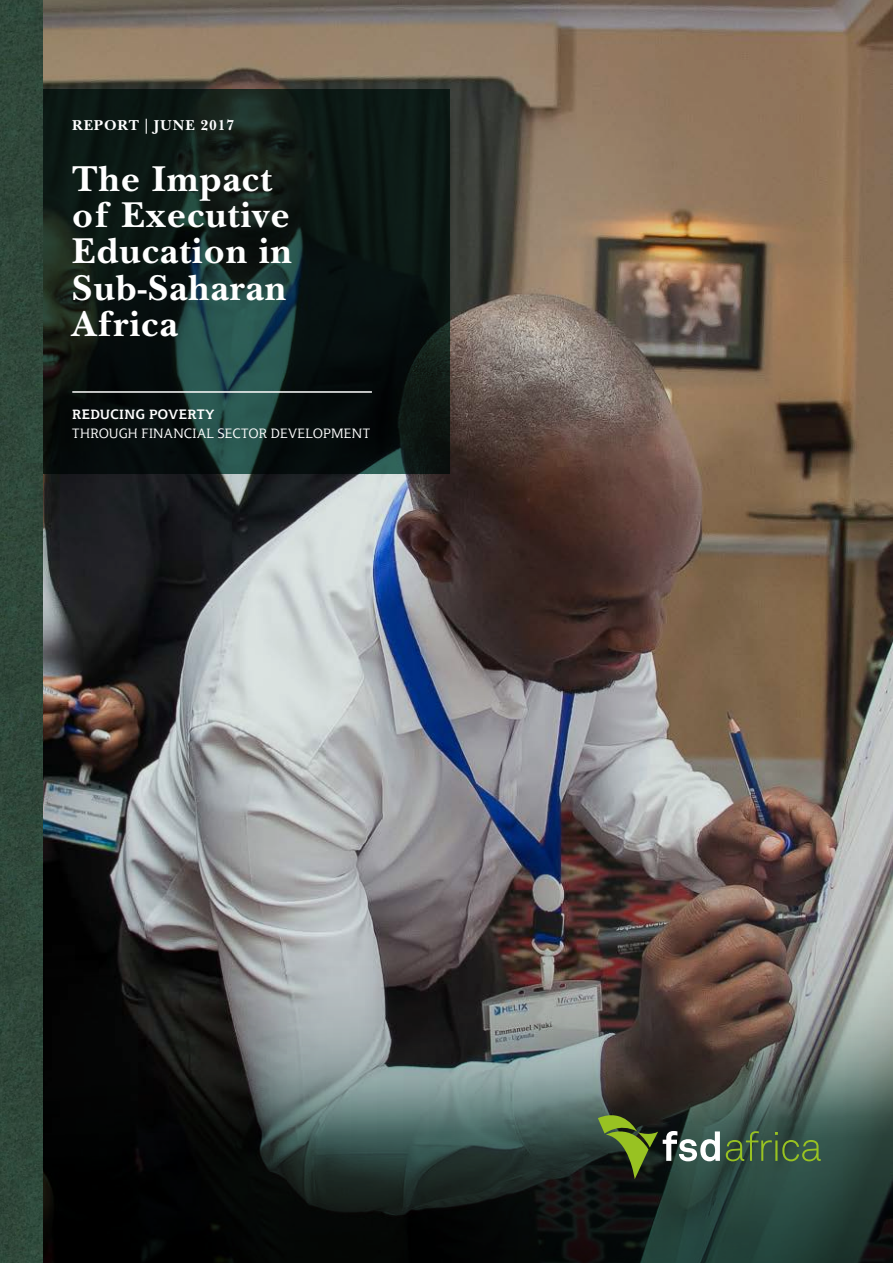
<style>
.page{position:relative;width:893px;height:1263px;background:#fff}
.page>*{position:absolute;margin:0;border:0;box-sizing:border-box;transform-origin:0 0}
.t1{font:700 37.5px/36.3px "New Baskerville Std";letter-spacing:.03em;color:#fff}
.t2{font:700 15px "New Baskerville Std";letter-spacing:.06em;color:#fff}
.t3{font:13.35px "Plume";letter-spacing:.02em;color:#fff}
.t4{font:700 13.35px "Plume";letter-spacing:.025em;color:#fff}
</style>
<div class="page">
<img style="left:43px;top:0;width:850px;height:885px">
<svg style="left:43px;top:885px;width:850px;height:21px;background:#736b6a"></svg>
<img style="left:43px;top:906px;width:850px;height:357px">
<svg style="left:598px;top:1107px;width:122px;height:72px;background:#46583d"></svg>
<svg style="left:726px;top:1131px;width:95px;height:30px;background:#45643e"></svg>
<svg style="left:43px;top:89px;width:407px;height:385px;background:#0e1d1a"></svg>
<img style="left:0;top:0;width:43px;height:463px">
<img style="left:0;top:463px;width:43px;height:477px">
<img style="left:0;top:940px;width:43px;height:323px">
<hr style="left:72px;top:391px;width:300px;height:2px;background:#fff">
<p class="t2" style="left:72px;top:116px;width:164px">REPORT | JUNE 2017</p>
<p class="t1" style="left:72px;top:161px;width:221px">The Impact of Executive<br>Education in<br>Sub-Saharan<br>Africa</p>
<p class="t4" style="left:72px;top:406px;width:143px">REDUCING POVERTY</p>
<p class="t3" style="left:72px;top:425px;width:299px">THROUGH FINANCIAL SECTOR DEVELOPMENT</p>
</div>
